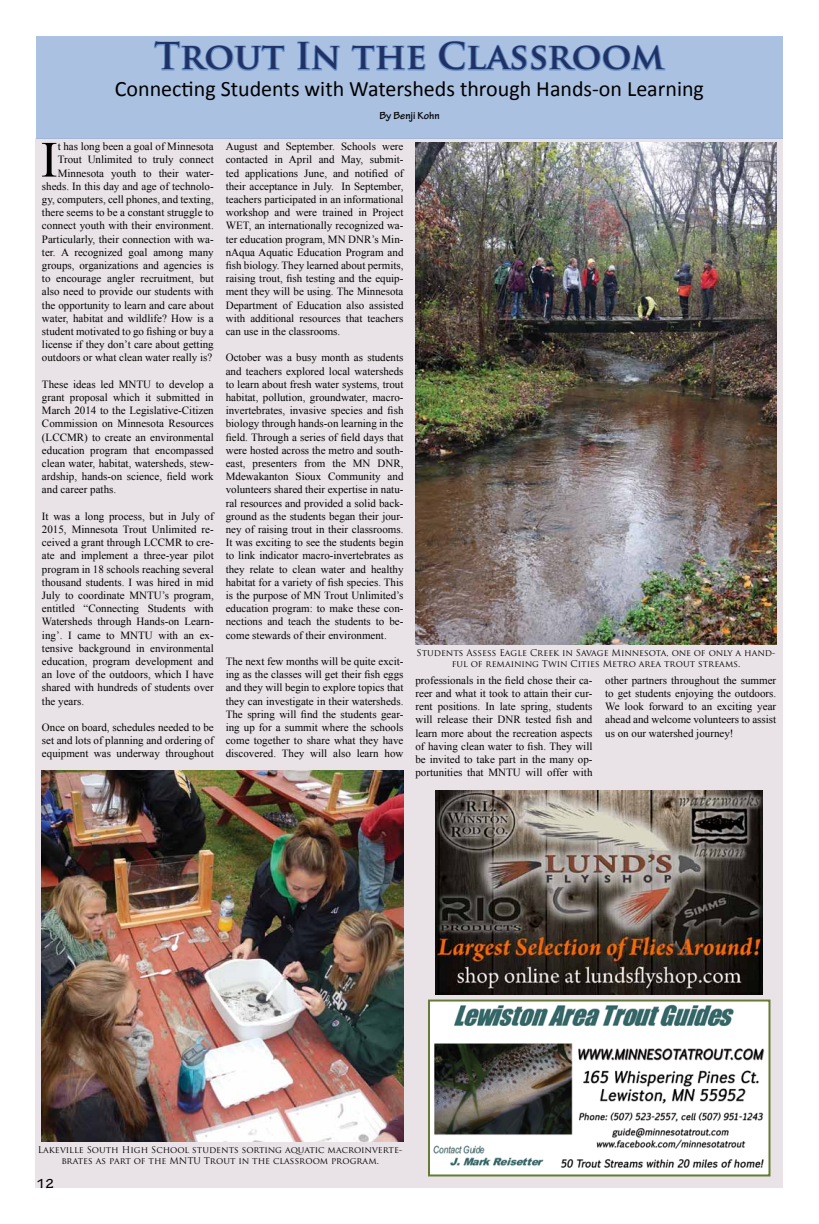
<style>
.page{position:relative;width:819px;height:1224px;background:#fff}
.page>*{position:absolute;margin:0;border:0;box-sizing:border-box;transform-origin:0 0}
.t1{font:50.9px "Times New Roman";color:#000}
.t2{font:700 36px "Trajan Pro";color:#203164}
.t3{font:22px "Calibri";color:#000}
.t4{font:700 14px "Tekton Pro";color:#000}
.t5{font:11px/13.2px "Times New Roman";color:#000;text-align:justify}
.t6{font:700 11px "Tekton Pro";color:#000}
.t7{font:9px/10.8px "Trajan Pro";color:#000;text-align:center}
</style>
<div class="page">
<div style="left:36px;top:138px;width:747px;height:1050px;background:#e9e3e7"></div>
<div style="left:36px;top:36px;width:747px;height:102px;background:#aac1e2"></div>
<svg style="left:154px;top:41px;width:131px;height:30px"></svg>
<svg style="left:297px;top:41px;width:44px;height:30px"></svg>
<svg style="left:351px;top:45px;width:75px;height:26px"></svg>
<svg style="left:438px;top:41px;width:228px;height:30px"></svg>
<img style="left:42px;top:770px;width:361px;height:372px">
<img style="left:436px;top:790px;width:327px;height:204px">
<img style="left:431px;top:1003px;width:336px;height:170px">
<div style="left:428px;top:1000px;width:342px;height:176px;border:2px solid #667c36"></div>
<img style="left:416px;top:143px;width:361px;height:502px">
<h2 class="t2" style="left:154px;top:34px;width:512px">Trout In the Classroom</h2>
<h3 class="t3" style="left:115px;top:75px;width:591px">Connecting Students with Watersheds through Hands-on Learning</h3>
<p class="t6" style="left:379px;top:109px;width:62px">By Benji Kohn</p>
<p class="t5" style="left:42px;top:140px;width:173px;text-align:right">t has long been a goal of Minnesota Trout Unlimited to truly connect Minnesota youth to their water&shy;sheds. In this day and age of technolo&shy;gy, computers, cell phones, and texting, there seems to be a constant struggle to connect youth with their environment.<br>Particularly, their connection with wa&shy;ter. A recognized goal among many groups, organizations and agencies is to encourage angler recruitment, but also need to provide our students with the opportunity to learn and care about water, habitat and wildlife? How is a student motivated to go fishing or buy a license if they don’t care about getting outdoors or what clean water really is?</p>
<p class="t5" style="left:42px;top:377px;width:173px">These ideas led MNTU to develop a grant proposal which it submitted in March 2014 to the Legislative-Citizen Commission on Minnesota Resources (LCCMR) to create an environmental education program that encompassed clean water, habitat, watersheds, stew&shy;ardship, hands-on science, field work and career paths.</p>
<p class="t5" style="left:42px;top:509px;width:173px">It was a long process, but in July of 2015, Minnesota Trout Unlimited re&shy;ceived a grant through LCCMR to cre&shy;ate and implement a three-year pilot program in 18 schools reaching several thousand students. I was hired in mid July to coordinate MNTU’s program, entitled “Connecting Students with Watersheds through Hands-on Learn&shy;ing’. I came to MNTU with an ex&shy;tensive background in environmental education, program development and an love of the outdoors, which I have shared with hundreds of students over the years.</p>
<p class="t5" style="left:42px;top:721px;width:173px">Once on board, schedules needed to be set and lots of planning and ordering of equipment was underway throughout</p>
<h1 class="t1" style="left:41px;top:125px;width:18px">I</h1>
<p class="t5" style="left:226px;top:140px;width:179px">August and September. Schools were contacted in April and May, submit&shy;ted applications June, and notified of their acceptance in July. In September, teachers participated in an informational workshop and were trained in Project WET, an internationally recognized wa&shy;ter education program, MN DNR’s Min&shy;nAqua Aquatic Education Program and fish biology. They learned about permits, raising trout, fish testing and the equip&shy;ment they will be using. The Minnesota Department of Education also assisted with additional resources that teachers can use in the classrooms.</p>
<p class="t5" style="left:226px;top:351px;width:179px">October was a busy month as students and teachers explored local watersheds to learn about fresh water systems, trout habitat, pollution, groundwater, macro&shy;invertebrates, invasive species and fish biology through hands-on learning in the field. Through a series of field days that were hosted across the metro and south&shy;east, presenters from the MN DNR, Mdewakanton Sioux Community and volunteers shared their expertise in natu&shy;ral resources and provided a solid back&shy;ground as the students began their jour&shy;ney of raising trout in their classrooms.<br>It was exciting to see the students begin to link indicator macro-invertebrates as they relate to clean water and healthy habitat for a variety of fish species. This is the purpose of MN Trout Unlimited’s education program: to make these con&shy;nections and teach the students to be&shy;come stewards of their environment.</p>
<p class="t5" style="left:226px;top:655px;width:179px">The next few months will be quite excit&shy;ing as the classes will get their fish eggs and they will begin to explore topics that they can investigate in their watersheds.<br>The spring will find the students gear&shy;ing up for a summit where the schools come together to share what they have discovered. They will also learn how</p>
<p class="t7" style="left:417px;top:648px;width:360px">Students Assess Eagle Creek in Savage Minnesota, one of only a hand&shy;ful of remaining Twin Cities Metro area trout streams.</p>
<p class="t5" style="left:415px;top:673px;width:179px">professionals in the field chose their ca&shy;reer and what it took to attain their cur&shy;rent positions. In late spring, students will release their DNR tested fish and learn more about the recreation aspects of having clean water to fish. They will be invited to take part in the many op&shy;portunities that MNTU will offer with</p>
<p class="t5" style="left:605px;top:673px;width:172px">other partners throughout the summer to get students enjoying the outdoors.<br>We look forward to an exciting year ahead and welcome volunteers to assist us on our watershed journey!</p>
<p class="t7" style="left:38px;top:1144px;width:366px">Lakeville South High School students sorting aquatic macroinverte&shy;brates as part of the MNTU Trout in the classroom program.</p>
<p class="t4" style="left:36px;top:1175px;width:20px">12</p>
</div>
